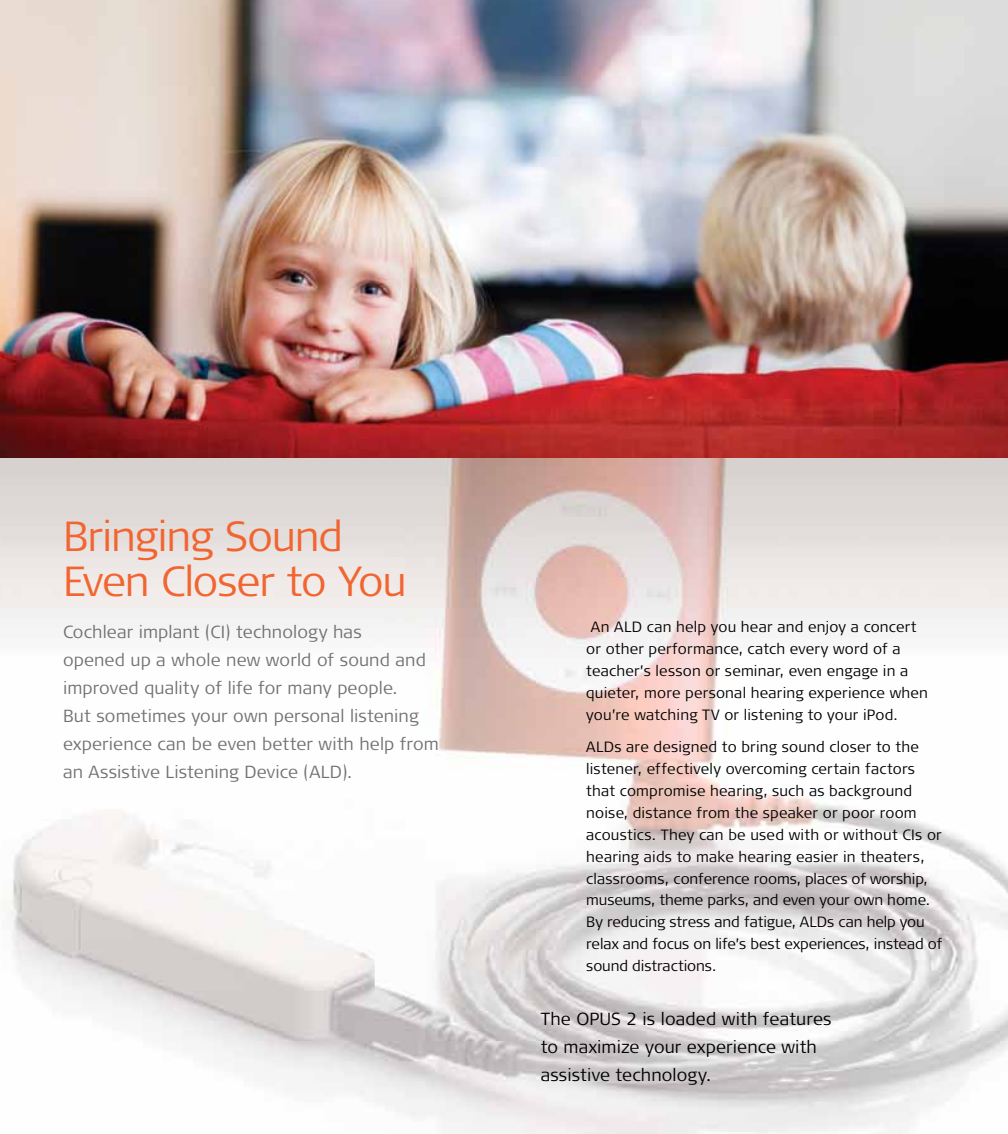
<style>
.page{position:relative;width:1008px;height:1134px;background:#fff}
.page>*{position:absolute;margin:0;border:0;box-sizing:border-box;transform-origin:0 0}
.t1{font:300 42px/45.5px "Signa Pro";letter-spacing:-.025em;color:#f26531}
.t2{font:300 17.5px/28px "Signa Pro";letter-spacing:.005em;color:#717073}
.t3{font:300 17.5px/28px "Signa Pro";letter-spacing:.005em;color:#000}
.t4{font:300 14.88px/21.9px "Signa Pro";letter-spacing:.01em;color:#000}
</style>
<div class="page">
<img style="left:0;top:457px;width:1008px;height:677px">
<img style="left:0;top:0;width:1008px;height:457px">
<h1 class="t1" style="left:63px;top:512px;width:345px">Bringing Sound<br>Even Closer to You</h1>
<p class="t2" style="left:63px;top:617px;width:377px">Cochlear implant (CI) technology has<br>opened up a whole new world of sound and improved quality of life for many people.<br>But sometimes your own personal listening experience can be even better with help from an Assistive Listening Device (ALD).</p>
<p class="t4" style="left:586px;top:616px;width:343px;text-indent:5px">An ALD can help you hear and enjoy a concert or other performance, catch every word of a teacher’s lesson or seminar, even engage in a quieter, more personal hearing experience when you’re watching TV or listening to your iPod.</p>
<p class="t4" style="left:586px;top:736px;width:358px">ALDs are designed to bring sound closer to the listener, effectively overcoming certain factors that compromise hearing, such as background noise, distance from the speaker or poor room acoustics. They can be used with or without CIs or hearing aids to make hearing easier in theaters, classrooms, conference rooms, places of worship, museums, theme parks, and even your own home.<br>By reducing stress and fatigue, ALDs can help you relax and focus on life’s best experiences, instead of sound distractions.</p>
<p class="t3" style="left:541px;top:1004px;width:292px">The OPUS 2 is loaded with features to maximize your experience with assistive technology.</p>
</div>
